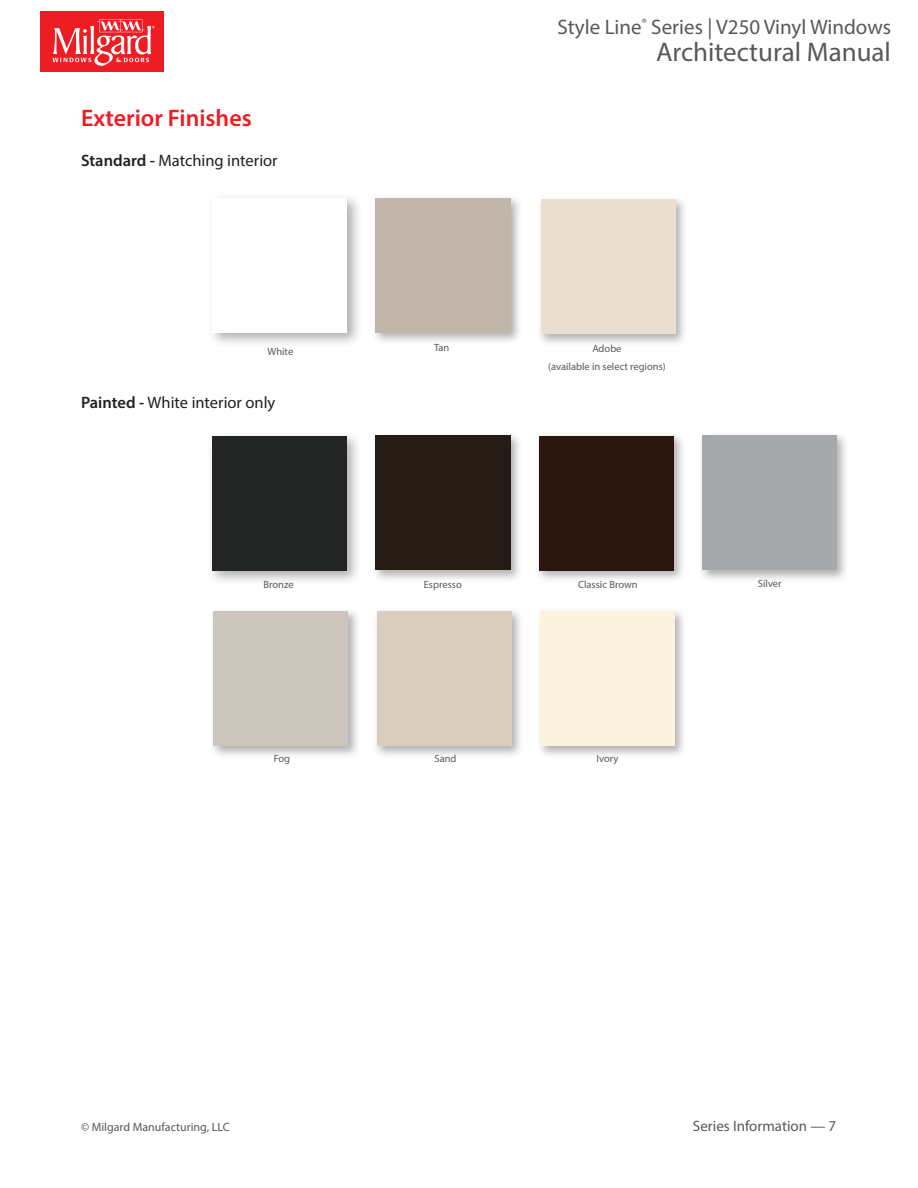
<style>
.page{position:relative;width:918px;height:1188px;background:#fff}
.page>*{position:absolute;margin:0;border:0;box-sizing:border-box;transform-origin:0 0}
.t1{font:27px "Myriad Pro";color:#57585a}
.Section_header{font:600 24px "Myriad Pro";color:#ee1d23}
.t2{font:21px "Myriad Pro";color:#57585a}
.Body_Text_Bold{font:16.5px "Myriad Pro";color:#231f20}
.t3{font:15px "Myriad Pro";color:#57585a}
.t4{font:12px "Myriad Pro";color:#57585a}
.Chip_captions{font:10.5px "Myriad Pro";color:#57585a}
.s1{font-weight:600}
</style>
<div class="page">
<div style="left:40px;top:11px;width:123px;height:61px;background:#ee1d23"></div>
<svg style="left:52px;top:19px;width:103px;height:47px"></svg>
<div style="left:207px;top:431px;width:155px;height:155px;background:#231f20;opacity:.35"></div>
<div style="left:212px;top:436px;width:135px;height:135px;background:#232424"></div>
<div style="left:371px;top:431px;width:152px;height:152px;background:#231f20;opacity:.35"></div>
<div style="left:375px;top:435px;width:135px;height:135px;background:#251c15"></div>
<div style="left:535px;top:432px;width:151px;height:151px;background:#231f20;opacity:.35"></div>
<div style="left:539px;top:436px;width:135px;height:135px;background:#2a160f"></div>
<div style="left:207px;top:193px;width:155px;height:155px;background:#231f20;opacity:.35"></div>
<div style="left:212px;top:198px;width:135px;height:135px;background:#fff"></div>
<div style="left:371px;top:194px;width:152px;height:152px;background:#231f20;opacity:.35"></div>
<div style="left:375px;top:198px;width:135px;height:135px;background:#c1b6a9"></div>
<div style="left:209px;top:607px;width:152px;height:152px;background:#231f20;opacity:.35"></div>
<div style="left:213px;top:611px;width:135px;height:135px;background:#ccc6bf"></div>
<div style="left:373px;top:607px;width:151px;height:152px;background:#231f20;opacity:.35"></div>
<div style="left:377px;top:611px;width:135px;height:135px;background:#d9cdbd"></div>
<div style="left:536px;top:607px;width:152px;height:152px;background:#231f20;opacity:.35"></div>
<div style="left:540px;top:611px;width:135px;height:135px;background:#fcf3df"></div>
<div style="left:537px;top:195px;width:151px;height:152px;background:#231f20;opacity:.35"></div>
<div style="left:541px;top:199px;width:135px;height:135px;background:#e9ded0"></div>
<div style="left:698px;top:431px;width:152px;height:152px;background:#231f20;opacity:.35"></div>
<div style="left:702px;top:435px;width:135px;height:135px;background:#a6a8ab"></div>
<p class="Section_header" style="left:81px;top:103px;width:172px">Exterior Finishes</p>
<p class="Body_Text_Bold" style="left:81px;top:150px;width:198px"><span class="s1">Standard -</span> Matching interior</p>
<p class="Chip_captions" style="left:268px;top:345px;width:27px">White</p>
<p class="Chip_captions" style="left:434px;top:341px;width:17px">Tan</p>
<p class="Body_Text_Bold" style="left:81px;top:393px;width:196px"><span class="s1">Painted -</span> White interior only</p>
<h3 class="t2" style="left:557px;top:14px;width:335px">Style Line<sup>®</sup> Series | V250 Vinyl Windows</h3>
<h1 class="t1" style="left:656px;top:35px;width:236px">Architectural Manual</h1>
<p class="Chip_captions" style="left:592px;top:342px;width:31px">Adobe</p>
<p class="Chip_captions" style="left:548px;top:360px;width:119px">(available in select regions)</p>
<p class="Chip_captions" style="left:263px;top:578px;width:32px">Bronze</p>
<p class="Chip_captions" style="left:424px;top:578px;width:39px">Espresso</p>
<p class="Chip_captions" style="left:578px;top:578px;width:61px">Classic Brown</p>
<p class="Chip_captions" style="left:274px;top:752px;width:18px">Fog</p>
<p class="Chip_captions" style="left:434px;top:752px;width:24px">Sand</p>
<p class="Chip_captions" style="left:597px;top:752px;width:23px">Ivory</p>
<p class="Chip_captions" style="left:758px;top:577px;width:25px">Silver</p>
<p class="t4" style="left:81px;top:1119px;width:150px">© Milgard Manufacturing, LLC</p>
<h3 class="t3" style="left:693px;top:1116px;width:145px">Series Information — 7</h3>
</div>
